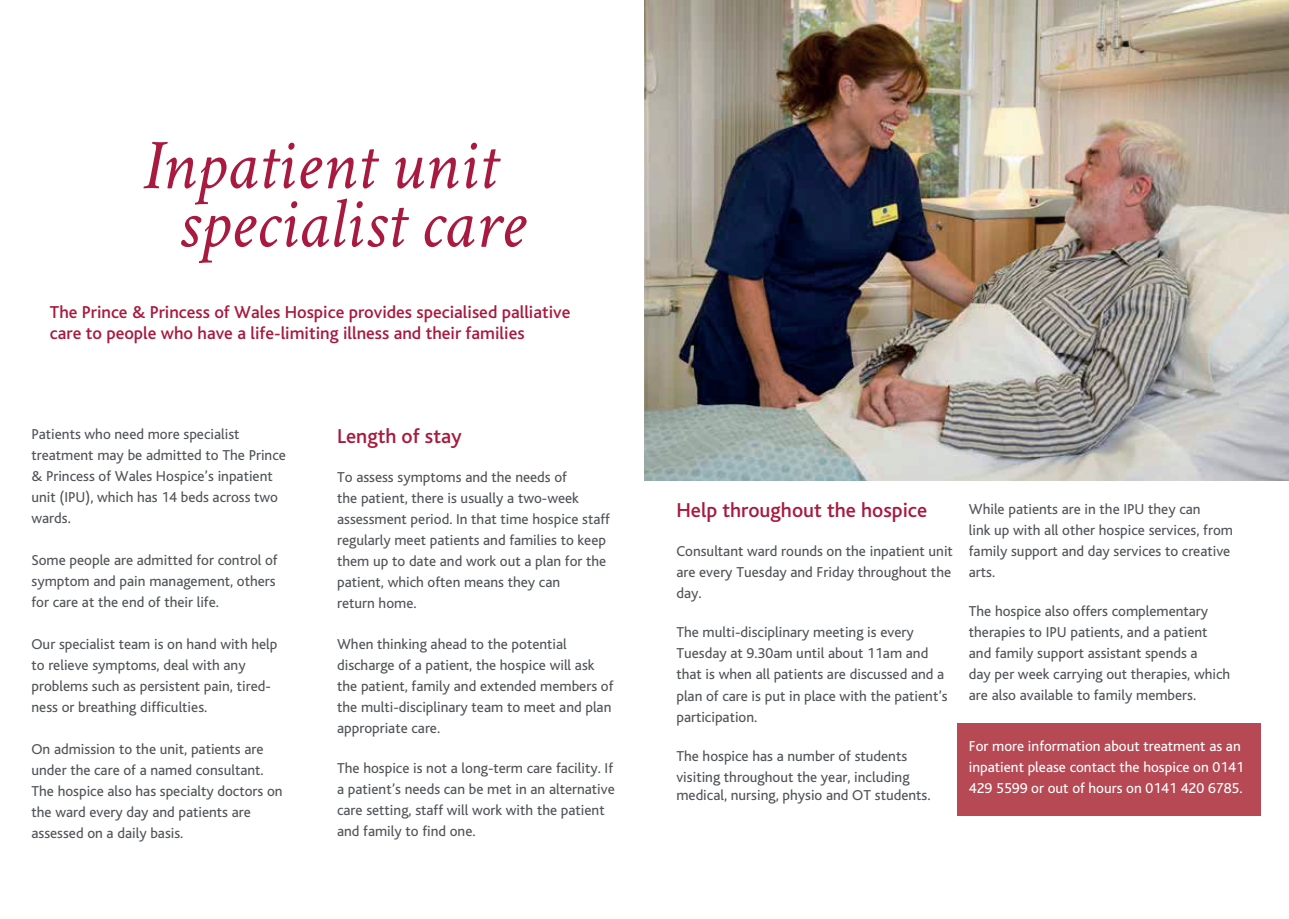
<style>
.page{position:relative;width:1289px;height:919px;background:#fff}
.page>*{position:absolute;margin:0;border:0;box-sizing:border-box;transform-origin:0 0}
.t1{font:italic 72px/58.5px "Crimson";color:#a81a3f;text-align:center}
.t2{font:500 21px "Bliss";color:#a81a3f}
.t3{font:500 18px/21px "Bliss";color:#a81a3f}
.t4{font:15px/21px "Bliss";color:#505457}
.t5{font:15px/21px "Bliss";color:#fff}
</style>
<div class="page">
<div style="left:957px;top:723px;width:303px;height:92px;background:#b64954"></div>
<img style="left:644px;top:0;width:644px;height:480px">
<h1 class="t1" style="left:142px;top:136px;width:385px">Inpatient unit specialist care</h1>
<p class="t3" style="left:50px;top:301px;width:522px">The Prince &amp; Princess of Wales Hospice provides specialised palliative care to people who have a life-limiting illness and their families</p>
<p class="t4" style="left:31px;top:423px;width:256px">Patients who need more specialist treatment may be admitted to The Prince &amp; Princess of Wales Hospice’s inpatient unit (IPU), which has 14 beds across two wards.</p>
<p class="t4" style="left:31px;top:549px;width:248px">Some people are admitted for control of symptom and pain management, others for care at the end of their life.</p>
<p class="t4" style="left:31px;top:633px;width:247px">Our specialist team is on hand with help to relieve symptoms, deal with any problems such as persistent pain, tired&shy;ness or breathing difficulties.</p>
<p class="t4" style="left:31px;top:738px;width:252px">On admission to the unit, patients are under the care of a named consultant.<br>The hospice also has specialty doctors on the ward every day and patients are assessed on a daily basis.</p>
<h2 class="t2" style="left:337px;top:425px;width:126px">Length of stay</h2>
<p class="t4" style="left:337px;top:467px;width:274px">To assess symptoms and the needs of<br>the patient, there is usually a two-week assessment period. In that time hospice staff regularly meet patients and families to keep them up to date and work out a plan for the patient, which often means they can<br>return home.</p>
<p class="t4" style="left:337px;top:633px;width:278px">When thinking ahead to the potential discharge of a patient, the hospice will ask the patient, family and extended members of the multi-disciplinary team to meet and plan appropriate care.</p>
<p class="t4" style="left:337px;top:758px;width:279px">The hospice is not a long-term care facility. If a patient’s needs can be met in an alternative care setting, staff will work with the patient and family to find one.</p>
<h2 class="t2" style="left:676px;top:499px;width:252px">Help throughout the hospice</h2>
<p class="t4" style="left:676px;top:541px;width:278px">Consultant ward rounds on the inpatient unit are every Tuesday and Friday throughout the day.</p>
<p class="t4" style="left:676px;top:622px;width:273px">The multi-disciplinary meeting is every Tuesday at 9.30am until about 11am and that is when all patients are discussed and a plan of care is put in place with the patient’s participation.</p>
<p class="t4" style="left:676px;top:745px;width:235px">The hospice has a number of students visiting throughout the year, including</p>
<p class="t4" style="left:676px;top:784px;width:255px">medical, nursing, physio and OT students.</p>
<p class="t4" style="left:968px;top:498px;width:265px">While patients are in the IPU they can<br>link up with all other hospice services, from family support and day services to creative arts.</p>
<p class="t4" style="left:968px;top:600px;width:263px">The hospice also offers complementary therapies to IPU patients, and a patient and family support assistant spends a<br>day per week carrying out therapies, which are also available to family members.</p>
<p class="t5" style="left:968px;top:735px;width:276px">For more information about treatment as an inpatient please contact the hospice on 0141<br>429 5599 or out of hours on 0141 420 6785.</p>
</div>
